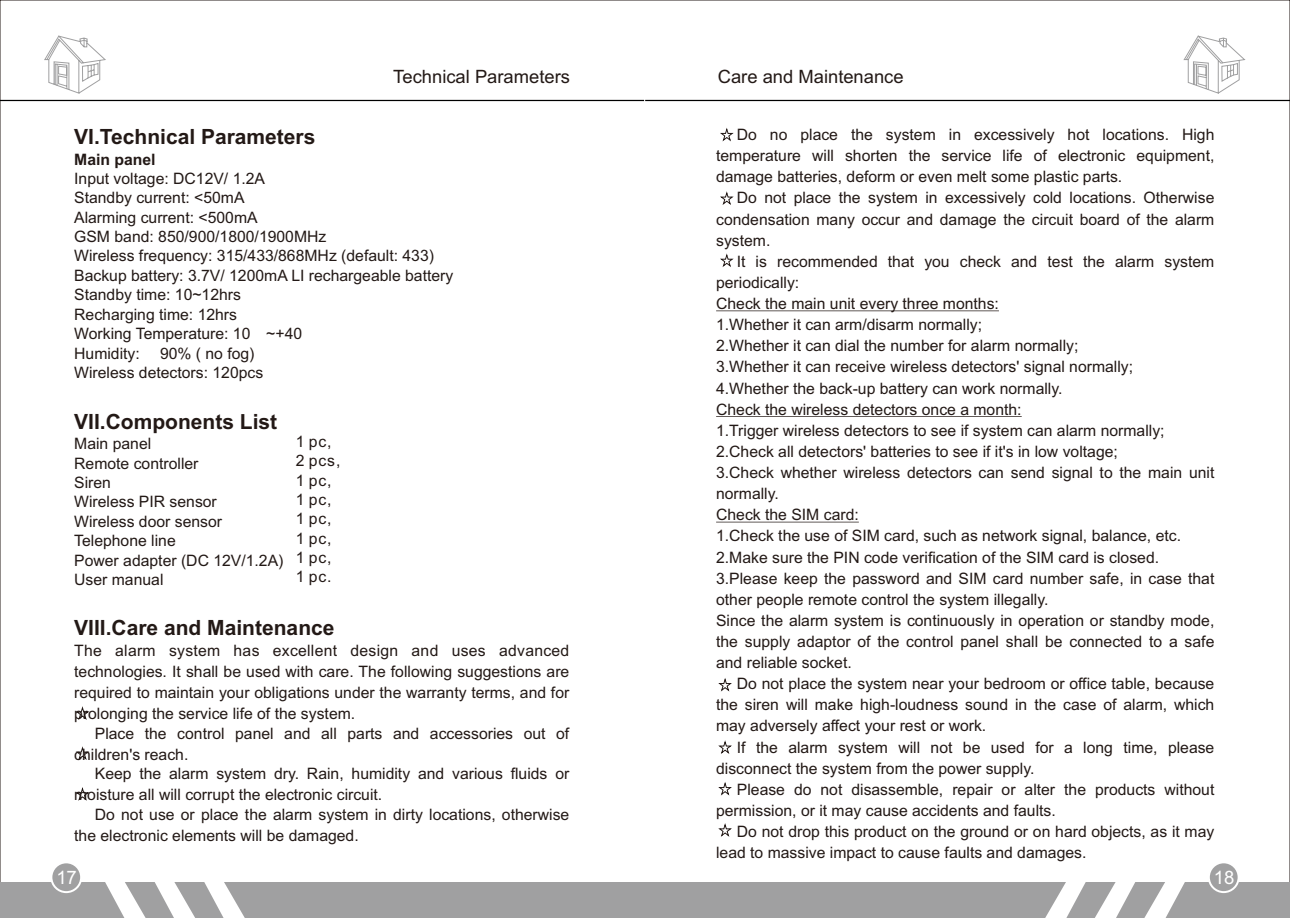
<style>
.page{position:relative;width:1290px;height:918px;background:#fff}
.page>*{position:absolute;margin:0;border:0;box-sizing:border-box;transform-origin:0 0}
.t1{font:700 21px "Arial";color:#231916}
.t2{font:18.55px "Arial";color:#fff}
.t3{font:18.38px "Arial";color:#231916}
.t4{font:15.75px/21.2px "Arial";color:#231916}
.t5{font:15.75px/19.4px "Arial";letter-spacing:.055em;color:#231916}
.t6{font:700 15.75px "Arial";color:#231916}
</style>
<div class="page">
<hr style="left:0;top:100px;width:644px;height:1px;background:#000">
<hr style="left:645px;top:100px;width:645px;height:1px;background:#000">
<svg style="left:44px;top:35px;width:62px;height:59px"></svg>
<svg style="left:1183px;top:35px;width:63px;height:59px"></svg>
<div style="left:0;top:882px;width:645px;height:35px;background:#a0a0a1"></div>
<svg style="left:204px;top:882px;width:41px;height:36px"></svg>
<svg style="left:154px;top:882px;width:41px;height:36px"></svg>
<svg style="left:105px;top:882px;width:41px;height:36px"></svg>
<div style="left:50px;top:861px;width:32px;height:32px;background:#a0a0a1;border:2px solid #fff;border-radius:50%"></div>
<div style="left:645px;top:882px;width:645px;height:35px;background:#a0a0a1"></div>
<svg style="left:1045px;top:882px;width:41px;height:36px"></svg>
<svg style="left:1095px;top:882px;width:40px;height:36px"></svg>
<svg style="left:1144px;top:882px;width:41px;height:36px"></svg>
<div style="left:1208px;top:861px;width:31px;height:32px;background:#a0a0a1;border:2px solid #fff;border-radius:50%"></div>
<svg style="left:75px;top:706px;width:15px;height:14px"></svg>
<svg style="left:75px;top:747px;width:15px;height:13px"></svg>
<svg style="left:75px;top:787px;width:15px;height:14px"></svg>
<svg style="left:720px;top:254px;width:14px;height:13px"></svg>
<svg style="left:720px;top:192px;width:14px;height:13px"></svg>
<hr style="left:716px;top:310px;width:283px;height:1px;background:#231916">
<hr style="left:716px;top:416px;width:306px;height:1px;background:#231916">
<hr style="left:716px;top:522px;width:143px;height:1px;background:#231916">
<svg style="left:718px;top:678px;width:14px;height:14px"></svg>
<svg style="left:718px;top:740px;width:14px;height:14px"></svg>
<svg style="left:718px;top:782px;width:14px;height:14px"></svg>
<svg style="left:718px;top:823px;width:14px;height:14px"></svg>
<svg style="left:720px;top:128px;width:14px;height:14px"></svg>
<p class="t3" style="left:393px;top:69px;width:178px">Technical Parameters</p>
<p class="t3" style="left:718px;top:69px;width:187px">Care and Maintenance</p>
<p class="t4" style="left:716px;top:125px;width:500px;text-align:justify;text-indent:21px">Do no place the system in excessively hot locations. High temperature will shorten the service life of electronic equipment, damage batteries, deform or even melt some plastic parts.</p>
<p class="t4" style="left:716px;top:189px;width:500px;text-align:justify;text-indent:21px">Do not place the system in excessively cold locations. Otherwise condensation many occur and damage the circuit board of the alarm system.</p>
<p class="t4" style="left:716px;top:252px;width:500px;text-indent:21px">It is recommended that you check and test the alarm system periodically:<br>Check the main unit every three months:<br>1.Whether it can arm/disarm normally;<br>2.Whether it can dial the number for alarm normally;<br>3.Whether it can receive wireless detectors' signal normally;<br>4.Whether the back-up battery can work normally.<br>Check the wireless detectors once a month:<br>1.Trigger wireless detectors to see if system can alarm normally; 2.Check all detectors' batteries to see if it's in low voltage;<br>3.Check whether wireless detectors can send signal to the main unit normally.<br>Check the SIM card:<br>1.Check the use of SIM card, such as network signal, balance, etc.<br>2.Make sure the PIN code verification of the SIM card is closed.<br>3.Please keep the password and SIM card number safe, in case that other people remote control the system illegally.<br>Since the alarm system is continuously in operation or standby mode, the supply adaptor of the control panel shall be connected to a safe and reliable socket.</p>
<p class="t4" style="left:716px;top:674px;width:500px;text-align:justify;text-indent:21px">Do not place the system near your bedroom or office table, because the siren will make high-loudness sound in the case of alarm, which may adversely affect your rest or work.</p>
<p class="t4" style="left:716px;top:738px;width:500px;text-indent:21px">If the alarm system will not be used for a long time, please disconnect the system from the power supply.</p>
<p class="t4" style="left:716px;top:780px;width:500px;text-indent:21px">Please do not disassemble, repair or alter the products without permission, or it may cause accidents and faults.</p>
<p class="t4" style="left:716px;top:822px;width:500px;text-indent:21px">Do not drop this product on the ground or on hard objects, as it may lead to massive impact to cause faults and damages.</p>
<h1 class="t1" style="left:74px;top:129px;width:243px">VI.Technical Parameters</h1>
<p class="t6" style="left:74px;top:153px;width:83px">Main panel</p>
<p class="t4" style="left:74px;top:170px;width:381px;line-height:19.4px">Input voltage: DC12V/ 1.2A<br>Standby current: &lt;50mA<br>Alarming current: &lt;500mA<br>GSM band: 850/900/1800/1900MHz<br>Wireless frequency: 315/433/868MHz (default: 433)<br>Backup battery: 3.7V/ 1200mA LI rechargeable battery<br>Standby time: 10~12hrs<br>Recharging time: 12hrs<br>Working Temperature: 10 ~+40<br>Humidity:</p>
<p class="t4" style="left:74px;top:345px;width:191px;line-height:19.8px;text-indent:86px">90% ( no fog)<br>Wireless detectors: 120pcs</p>
<h1 class="t1" style="left:74px;top:413px;width:205px">VII.Components List</h1>
<p class="t4" style="left:74px;top:435px;width:211px;line-height:19.4px">Main panel<br>Remote controller<br>Siren<br>Wireless PIR sensor<br>Wireless door sensor<br>Telephone line<br>Power adapter (DC 12V/1.2A)<br>User manual</p>
<h1 class="t1" style="left:74px;top:620px;width:262px">VIII.Care and Maintenance</h1>
<p class="t4" style="left:74px;top:641px;width:497px;text-align:justify">The alarm system has excellent design and uses advanced technologies. It shall be used with care. The following suggestions are required to maintain your obligations under the warranty terms, and for prolonging the service life of the system.</p>
<p class="t4" style="left:74px;top:724px;width:497px;text-indent:21px">Place the control panel and all parts and accessories out of children's reach.</p>
<p class="t4" style="left:74px;top:764px;width:497px;text-indent:21px">Keep the alarm system dry. Rain, humidity and various fluids or moisture all will corrupt the electronic circuit.</p>
<p class="t4" style="left:74px;top:805px;width:497px;text-indent:21px">Do not use or place the alarm system in dirty locations, otherwise the electronic elements will be damaged.</p>
<p class="t2" style="left:56px;top:870px;width:22px">17</p>
<p class="t2" style="left:1214px;top:870px;width:22px">18</p>
<p class="t5" style="left:296px;top:433px;width:46px">1 pc,<br>2 pcs,<br>1 pc,<br>1 pc,<br>1 pc,<br>1 pc,<br>1 pc,<br>1 pc.</p>
</div>
